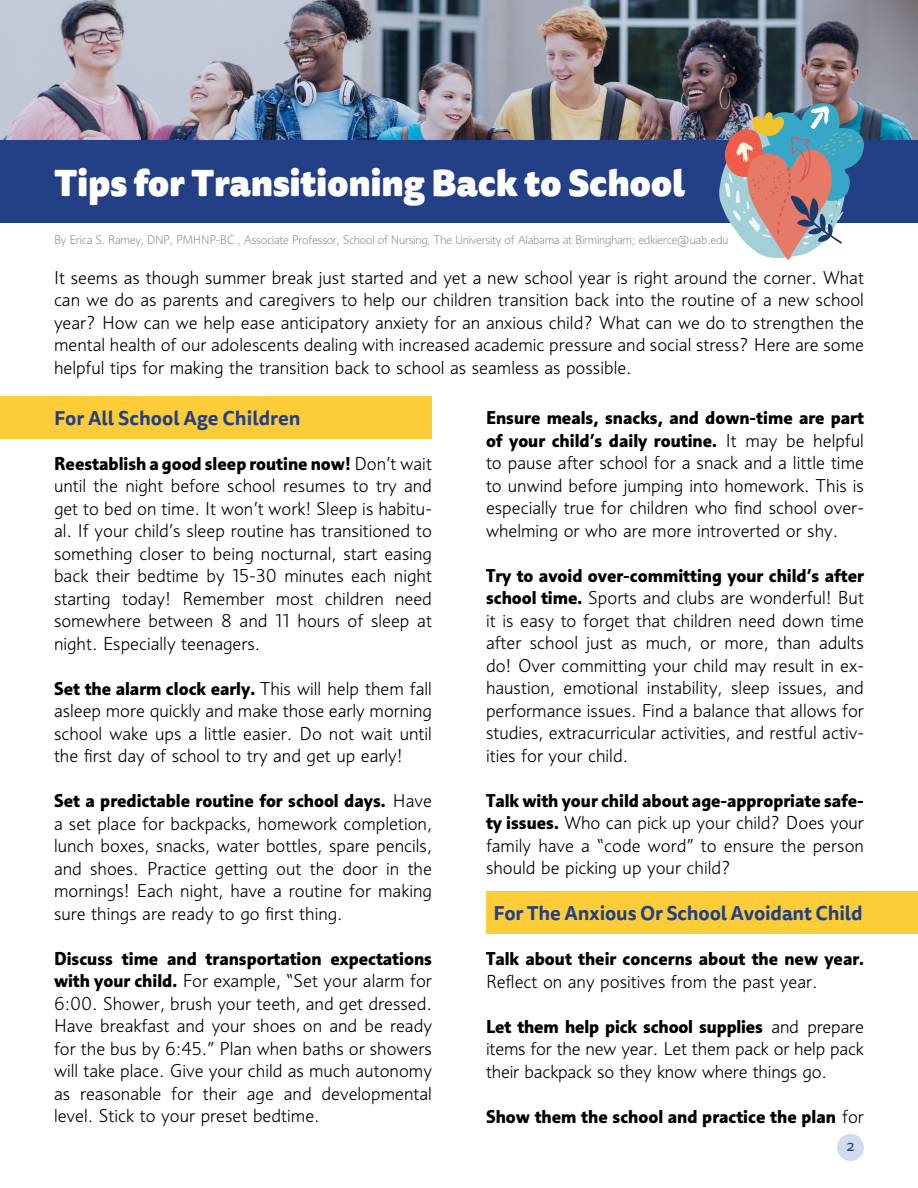
<style>
.page{position:relative;width:918px;height:1188px;background:#fff}
.page>*{position:absolute;margin:0;border:0;box-sizing:border-box;transform-origin:0 0}
.t1{font:900 36px "Tisa Sans Pro";letter-spacing:-.01em;color:#fff}
.t2{font:700 19.5px "Tisa Sans Pro";letter-spacing:-.01em;color:#233f85}
.t3{font:300 18px/22.5px "Informa Pro";color:#000;text-align:justify}
.t4{font:700 18px "Informa Pro";color:#000}
.t5{font:15px "Tisa Sans Pro";color:#233f85}
.t6{font:300 12px "Informa Pro";letter-spacing:-.03em;color:#939598}
.s1{font-weight:700}
.s2{font-weight:300}
</style>
<div class="page">
<img style="left:0;top:0;width:918px;height:140px">
<div style="left:486px;top:891px;width:432px;height:42px;background:#fccd38"></div>
<div style="left:0;top:396px;width:432px;height:42px;background:#fccd38"></div>
<div style="left:0;top:140px;width:918px;height:82px;background:#233f85"></div>
<img style="left:719px;top:100px;width:145px;height:160px">
<div style="left:837px;top:1134px;width:27px;height:27px;background:#d0dcec;border-radius:50%"></div>
<h1 class="t1" style="left:54px;top:154px;width:633px">Tips for Transitioning Back to School</h1>
<p class="t6" style="left:54px;top:233px;width:676px">By Erica S. Ramey, DNP, PMHNP-BC , Associate Professor, School of Nursing, The University of Alabama at Birmingham; edkierce@uab.edu</p>
<p class="t3" style="left:54px;top:266px;width:812px">It seems as though summer break just started and yet a new school year is right around the corner. What can we do as parents and caregivers to help our children transition back into the routine of a new school year? How can we help ease anticipatory anxiety for an anxious child? What can we do to strengthen the mental health of our adolescents dealing with increased academic pressure and social stress? Here are some helpful tips for making the transition back to school as seamless as possible.</p>
<p class="t2" style="left:54px;top:403px;width:248px">For All School Age Children</p>
<p class="t3" style="left:54px;top:452px;width:380px"><span class="s1">Reestablish a good sleep routine now!</span> Don’t wait until the night before school resumes to try and get to bed on time. It won’t work! Sleep is habitu&shy;al. If your child’s sleep routine has transitioned to something closer to being nocturnal, start easing back their bedtime by 15-30 minutes each night starting today! Remember most children need somewhere between 8 and 11 hours of sleep at night. Especially teenagers.</p>
<p class="t3" style="left:54px;top:677px;width:380px"><span class="s1">Set the alarm clock early.</span> This will help them fall asleep more quickly and make those early morning school wake ups a little easier. Do not wait until the first day of school to try and get up early!</p>
<p class="t3" style="left:54px;top:789px;width:380px"><span class="s1">Set a predictable routine for school days.</span> Have a set place for backpacks, homework completion, lunch boxes, snacks, water bottles, spare pencils, and shoes. Practice getting out the door in the mornings! Each night, have a routine for making sure things are ready to go first thing.</p>
<p class="t3" style="left:54px;top:947px;width:380px"><span class="s1">Discuss time and transportation expectations with your child.</span> For example, “Set your alarm for 6:00. Shower, brush your teeth, and get dressed.<br>Have breakfast and your shoes on and be ready for the bus by 6:45.” Plan when baths or showers will take place. Give your child as much autonomy as reasonable for their age and developmental level. Stick to your preset bedtime.</p>
<p class="t3" style="left:486px;top:406px;width:380px"><span class="s1">Ensure meals, snacks, and down-time are part of your child’s daily routine.</span> It may be helpful to pause after school for a snack and a little time to unwind before jumping into homework. This is especially true for children who find school over&shy;whelming or who are more introverted or shy.</p>
<p class="t3" style="left:486px;top:564px;width:380px"><span class="s1">Try to avoid over-committing your child’s after school time.</span> Sports and clubs are wonderful! But it is easy to forget that children need down time after school just as much, or more, than adults do! Over committing your child may result in ex&shy;haustion, emotional instability, sleep issues, and performance issues. Find a balance that allows for studies, extracurricular activities, and restful activ&shy;ities for your child.</p>
<p class="t3" style="left:486px;top:789px;width:380px"><span class="s1">Talk with your child about age-appropriate safe&shy;ty issues.</span> Who can pick up your child? Does your family have a “code word” to ensure the person should be picking up your child?</p>
<p class="t2" style="left:494px;top:899px;width:371px">For The Anxious Or School Avoidant Child</p>
<p class="t4" style="left:486px;top:948px;width:380px">Talk about their concerns about the new year.</p>
<p class="t3" style="left:486px;top:970px;width:333px">Reflect on any positives from the past year.</p>
<p class="t3" style="left:486px;top:1015px;width:380px"><span class="s1">Let them help pick school supplies</span> and prepare items for the new year. Let them pack or help pack their backpack so they know where things go.</p>
<p class="t4" style="left:486px;top:1105px;width:380px">Show them the school and practice the plan <span class="s2">for</span></p>
<p class="t5" style="left:846px;top:1136px;width:10px">2</p>
</div>
